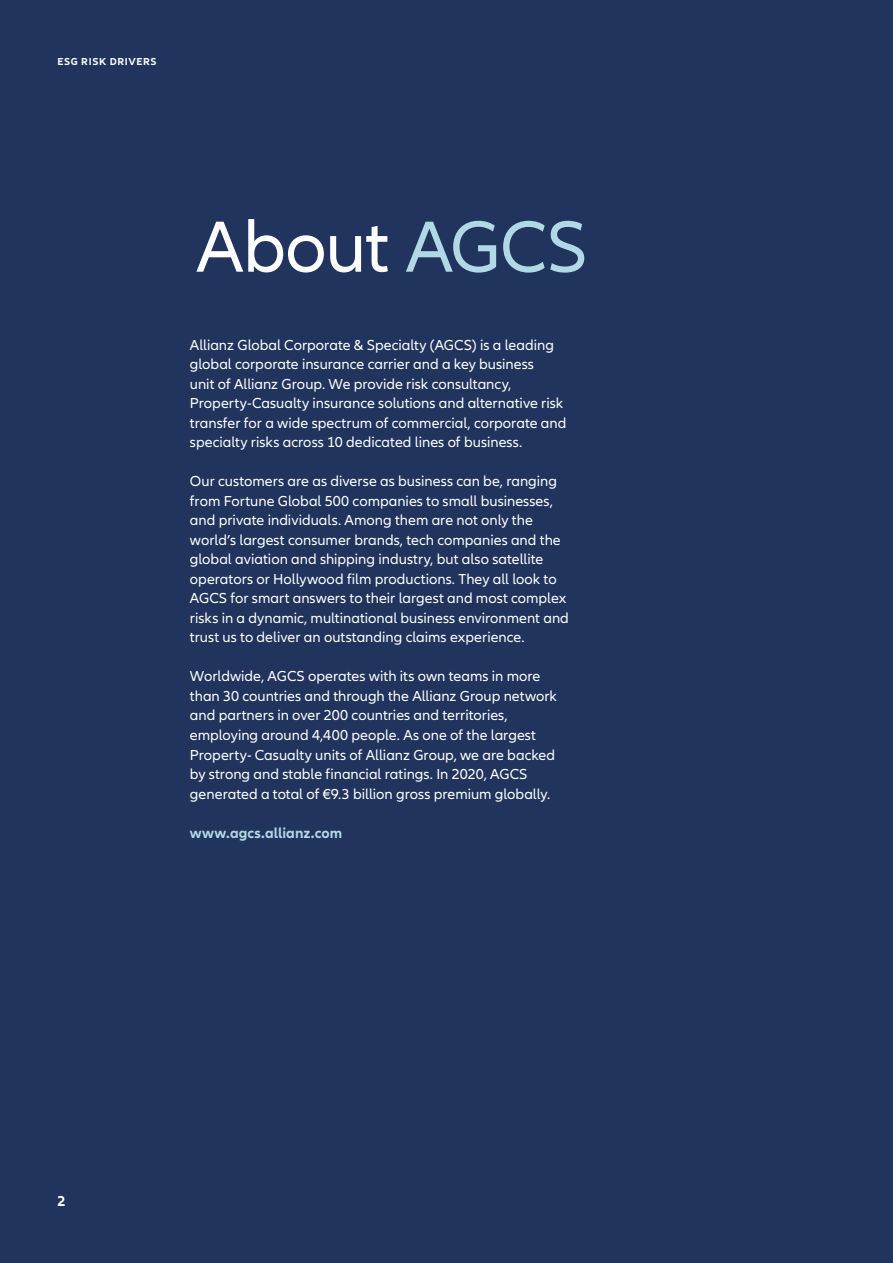
<style>
.page{position:relative;width:893px;height:1263px;background:#21345d}
.page>*{position:absolute;margin:0;border:0;box-sizing:border-box;transform-origin:0 0}
.t1{font:75px "Allianz Neo";letter-spacing:-.015em;color:#fff}
.Copy_10_13pt{font:15px/19.5px "Allianz Neo";color:#fff}
.Copy_10_13pt-2{font:700 15px "Allianz Neo";letter-spacing:.005em;color:#b1d8e5}
.t2{font:700 15px "Allianz Neo";color:#fff}
.t3{font:700 10.5px "Allianz Neo";letter-spacing:.06em;color:#fff}
.s1{color:#b1d8e5}
</style>
<div class="page">
<p class="t3" style="left:57px;top:56px;width:101px">ESG RISK DRIVERS</p>
<p class="t1" style="left:196px;top:204px;width:393px">About <span class="s1">AGCS</span></p>
<p class="Copy_10_13pt" style="left:190px;top:336px;width:378px">Allianz Global Corporate &amp; Specialty (AGCS) is a leading global corporate insurance carrier and a key business<br>unit of Allianz Group. We provide risk consultancy, Property‑Casualty insurance solutions and alternative risk transfer for a wide spectrum of commercial, corporate and specialty risks across 10 dedicated lines of business.</p>
<p class="Copy_10_13pt" style="left:190px;top:472px;width:380px">Our customers are as diverse as business can be, ranging from Fortune Global 500 companies to small businesses, and private individuals. Among them are not only the world’s largest consumer brands, tech companies and the global aviation and shipping industry, but also satellite operators or Hollywood film productions. They all look to AGCS for smart answers to their largest and most complex risks in a dynamic, multinational business environment and trust us to deliver an outstanding claims experience.</p>
<p class="Copy_10_13pt" style="left:190px;top:667px;width:369px">Worldwide, AGCS operates with its own teams in more than 30 countries and through the Allianz Group network and partners in over 200 countries and territories, employing around 4,400 people. As one of the largest Property‑ Casualty units of Allianz Group, we are backed by strong and stable financial ratings. In 2020, AGCS generated a total of €9.3 billion gross premium globally.</p>
<p class="Copy_10_13pt-2" style="left:190px;top:824px;width:154px">www.agcs.allianz.com</p>
<p class="t2" style="left:57px;top:1192px;width:10px">2</p>
</div>
